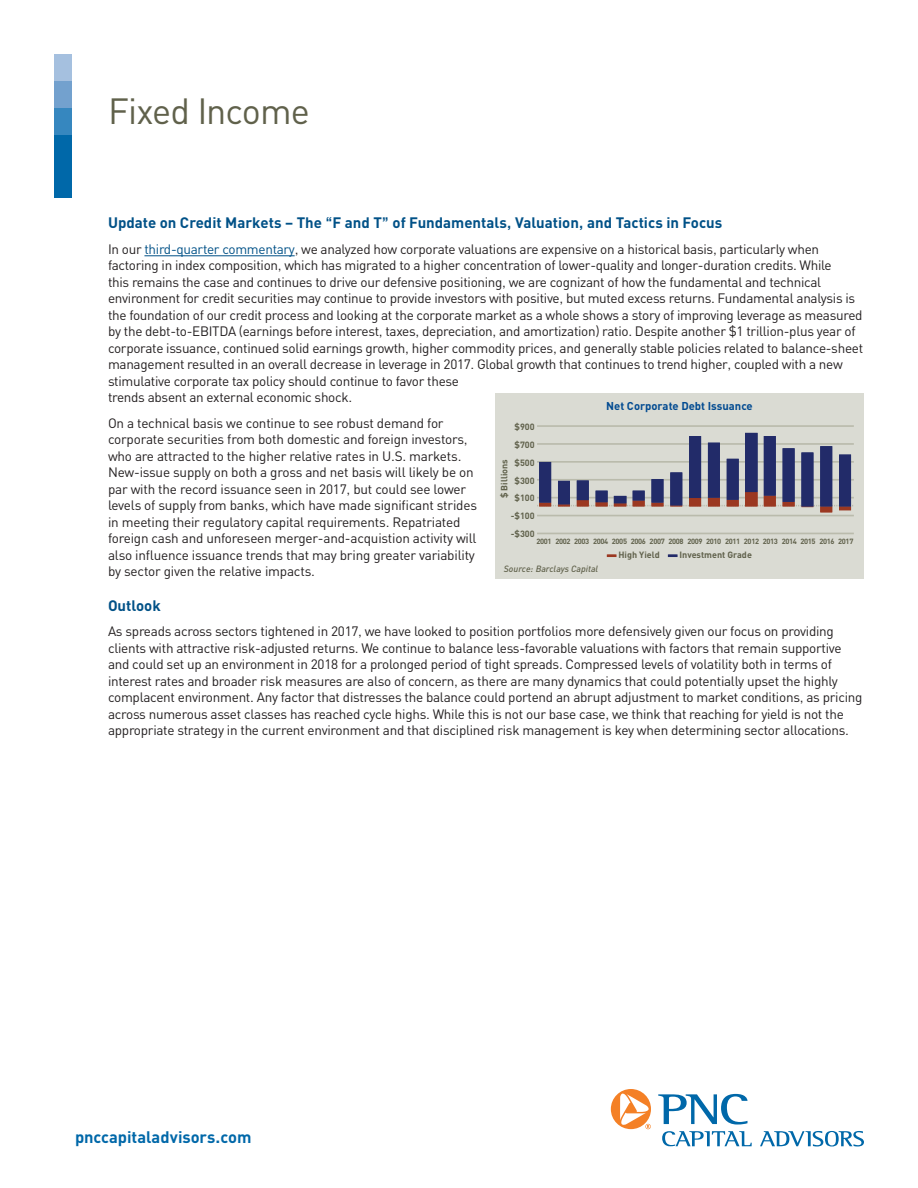
<style>
.page{position:relative;width:918px;height:1188px;background:#fff}
.page>*{position:absolute;margin:0;border:0;box-sizing:border-box;transform-origin:0 0}
.t1{font:36px "PNC Sans";letter-spacing:-.03em;color:#60614b}
.t2{font:700 16.5px "PNC Sans";letter-spacing:-.005em;color:#0068a9}
.t3{font:700 15px "PNC Sans";color:#005187}
.t4{font:13.5px/16.5px "PNC Sans";letter-spacing:-.02em;color:#231f20}
.t5{font:700 11.25px "PNC Sans";color:#014a91}
.t6{font:700 9px/17.7px "PNC Sans";color:#60614b}
.t7{font:italic 500 9px "PNC Sans";color:#60614b}
.t8{font:700 7.5px "PNC Sans";letter-spacing:-.05em;color:#60614b}
.s1{color:#005187}
.s2{color:#9b3821}
.s3{color:#222b69}
</style>
<div class="page">
<svg style="left:611px;top:1089px;width:40px;height:40px"></svg>
<svg style="left:658px;top:1094px;width:90px;height:31px"></svg>
<svg style="left:662px;top:1131px;width:90px;height:15px"></svg>
<svg style="left:760px;top:1131px;width:104px;height:15px"></svg>
<div style="left:54px;top:54px;width:18px;height:27px;background:#a5c0df"></div>
<div style="left:54px;top:81px;width:18px;height:27px;background:#73a1ce"></div>
<div style="left:54px;top:108px;width:18px;height:27px;background:#3687bf"></div>
<div style="left:54px;top:135px;width:18px;height:63px;background:#0068a9"></div>
<hr style="left:144px;top:255px;width:151px;height:1px;background:#005187">
<div style="left:495px;top:393px;width:369px;height:186px;background:#dadbd3"></div>
<svg style="left:607px;top:554px;width:10px;height:3px"></svg>
<svg style="left:668px;top:554px;width:10px;height:3px"></svg>
<hr style="left:537px;top:425px;width:317px;height:2px;background:#babbac">
<hr style="left:537px;top:533px;width:317px;height:1px;background:#babbac">
<hr style="left:537px;top:515px;width:317px;height:1px;background:#babbac">
<svg style="left:537px;top:433px;width:317px;height:79px"></svg>
<p class="t1" style="left:108px;top:88px;width:203px">Fixed Income</p>
<p class="t3" style="left:108px;top:213px;width:616px">Update on Credit Markets – The “F and T” of Fundamentals, Valuation, and Tactics in Focus</p>
<p class="t4" style="left:108px;top:241px;width:757px">In our <span class="s1">third-quarter commentary</span>, we analyzed how corporate valuations are expensive on a historical basis, particularly when factoring in index composition, which has migrated to a higher concentration of lower-quality and longer-duration credits. While<br>this remains the case and continues to drive our defensive positioning, we are cognizant of how the fundamental and technical environment for credit securities may continue to provide investors with positive, but muted excess returns. Fundamental analysis is the foundation of our credit process and looking at the corporate market as a whole shows a story of improving leverage as measured by the debt-to-EBITDA (earnings before interest, taxes, depreciation, and amortization) ratio. Despite another $1 trillion-plus year of corporate issuance, continued solid earnings growth, higher commodity prices, and generally stable policies related to balance-sheet management resulted in an overall decrease in leverage in 2017. Global growth that continues to trend higher, coupled with a new stimulative corporate tax policy should continue to favor these<br>trends absent an external economic shock.</p>
<p class="t4" style="left:108px;top:415px;width:371px">On a technical basis we continue to see robust demand for corporate securities from both domestic and foreign investors, who are attracted to the higher relative rates in U.S. markets.<br>New-issue supply on both a gross and net basis will likely be on par with the record issuance seen in 2017, but could see lower levels of supply from banks, which have made significant strides in meeting their regulatory capital requirements. Repatriated foreign cash and unforeseen merger-and-acquistion activity will also influence issuance trends that may bring greater variability by sector given the relative impacts.</p>
<p class="t3" style="left:108px;top:596px;width:54px">Outlook</p>
<p class="t4" style="left:108px;top:623px;width:756px">As spreads across sectors tightened in 2017, we have looked to position portfolios more defensively given our focus on providing clients with attractive risk-adjusted returns. We continue to balance less-favorable valuations with factors that remain supportive and could set up an environment in 2018 for a prolonged period of tight spreads. Compressed levels of volatility both in terms of interest rates and broader risk measures are also of concern, as there are many dynamics that could potentially upset the highly complacent environment. Any factor that distresses the balance could portend an abrupt adjustment to market conditions, as pricing across numerous asset classes has reached cycle highs. While this is not our base case, we think that reaching for yield is not the appropriate strategy in the current environment and that disciplined risk management is key when determining sector allocations.</p>
<p class="t5" style="left:606px;top:399px;width:148px">Net Corporate Debt Issuance</p>
<p class="t6" style="left:515px;top:418px;width:22px">$900 $700</p>
<p class="t6" style="left:515px;top:453px;width:22px">$500</p>
<p class="t6" style="left:495px;top:498px;width:40px;rotate:-90deg">$ Billions</p>
<p class="t6" style="left:515px;top:471px;width:22px">$300</p>
<p class="t6" style="left:515px;top:489px;width:22px">$100</p>
<p class="t6" style="left:511px;top:507px;width:26px">-$100</p>
<p class="t6" style="left:511px;top:524px;width:26px">-$300</p>
<p class="t8" style="left:536px;top:536px;width:92px">2001 2002 2003 2004 2005</p>
<p class="t6" style="left:607px;top:546px;width:146px"><span class="s2">—</span> High Yield <span class="s3">—</span> Investment Grade</p>
<p class="t8" style="left:631px;top:536px;width:224px">2006 2007 2008 2009 2010 2011 2012 2013 2014 2015 2016 2017</p>
<p class="t7" style="left:504px;top:563px;width:96px">Source: Barclays Capital</p>
<p class="t2" style="left:75px;top:1126px;width:178px">pnccapitaladvisors.com</p>
</div>
